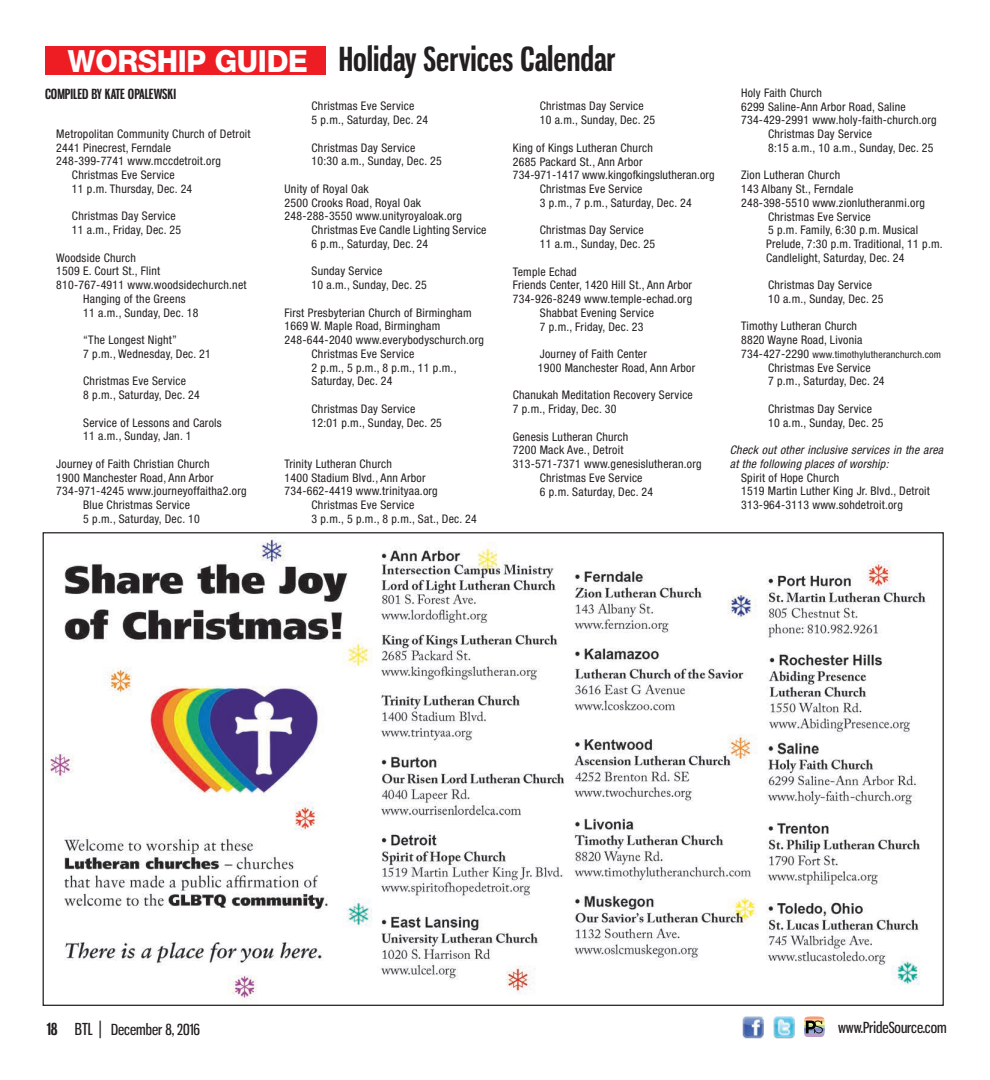
<style>
.page{position:relative;width:990px;height:1080px;background:#fff}
.page>*{position:absolute;margin:0;border:0;box-sizing:border-box;transform-origin:0 0}
.Headline_2_-_Small{font:700 32.5px "Gnuolane Rg";color:#231f20}
.Breif_Box_Title{font:800 30.62px "Helvetica Neue";letter-spacing:-.01em;color:#fff;scale:.94 1}
.t1{font:15px "Gnuolane Rg";color:#231f20}
.ByLine_New{font:700 13.75px "Gnuolane Rg";color:#231f20}
.Brief_Body_Copy{font:condensed 11.88px/13.8px "Helvetica Neue LT Std";letter-spacing:.02em;color:#231f20}
.Brief_Body_Copy-2{font:italic condensed 11.88px/13.8px "Helvetica Neue LT Std";letter-spacing:.02em;color:#231f20}
.Brief_Body_Copy-3{font:condensed 10px "Helvetica Neue LT Std";letter-spacing:.02em;color:#231f20}
.s1{font-size:11.88px}
.s2{font-weight:700;font-size:16.25px}
.s3{font-size:16.25px}
.s4{font-size:17.5px}
</style>
<div class="page">
<img style="left:773px;top:1016px;width:22px;height:22px">
<img style="left:742px;top:1016px;width:22px;height:22px">
<hr style="left:804px;top:1016px;width:21px;height:3px;background:#f69a7a">
<hr style="left:804px;top:1019px;width:21px;height:3px;background:#fdc88a">
<hr style="left:804px;top:1022px;width:21px;height:3px;background:#f6f3a2">
<hr style="left:804px;top:1025px;width:21px;height:3px;background:#b7d99b">
<hr style="left:804px;top:1028px;width:21px;height:3px;background:#868fc4">
<hr style="left:804px;top:1031px;width:21px;height:3px;background:#8fafd8">
<hr style="left:804px;top:1034px;width:21px;height:3px;background:#bb9cc9">
<svg style="left:806px;top:1021px;width:17px;height:12px"></svg>
<img style="left:48px;top:535px;width:878px;height:465px">
<div style="left:45px;top:46px;width:281px;height:29px;background:#ee1d23"></div>
<p class="Breif_Box_Title" style="left:68px;top:43px;width:257px">WORSHIP GUIDE</p>
<p class="Headline_2_-_Small" style="left:339px;top:39px;width:278px">Holiday Services Calendar</p>
<p class="ByLine_New" style="left:45px;top:86px;width:133px">COMPILED BY KATE OPALEWSKI</p>
<p class="Brief_Body_Copy" style="left:56px;top:127px;width:196px">Metropolitan Community Church of Detroit</p>
<p class="Brief_Body_Copy" style="left:56px;top:141px;width:116px">2441 Pinecrest, Ferndale</p>
<p class="Brief_Body_Copy" style="left:56px;top:154px;width:166px">248-399-7741 www.mccdetroit.org</p>
<p class="Brief_Body_Copy" style="left:72px;top:168px;width:104px">Christmas Eve Service</p>
<p class="Brief_Body_Copy" style="left:72px;top:182px;width:122px">11 p.m. Thursday, Dec. 24</p>
<p class="Brief_Body_Copy" style="left:72px;top:209px;width:105px">Christmas Day Service</p>
<p class="Brief_Body_Copy" style="left:72px;top:223px;width:111px">11 a.m., Friday, Dec. 25</p>
<p class="Brief_Body_Copy" style="left:56px;top:251px;width:81px">Woodside Church</p>
<p class="Brief_Body_Copy" style="left:56px;top:264px;width:106px">1509 E. Court St., Flint</p>
<p class="Brief_Body_Copy" style="left:56px;top:278px;width:192px">810-767-4911 www.woodsidechurch.net</p>
<p class="Brief_Body_Copy" style="left:83px;top:292px;width:104px">Hanging of the Greens</p>
<p class="Brief_Body_Copy" style="left:83px;top:306px;width:117px">11 a.m., Sunday, Dec. 18</p>
<p class="Brief_Body_Copy" style="left:83px;top:333px;width:95px">“The Longest Night”</p>
<p class="Brief_Body_Copy" style="left:83px;top:347px;width:129px">7 p.m., Wednesday, Dec. 21</p>
<p class="Brief_Body_Copy" style="left:83px;top:374px;width:104px">Christmas Eve Service</p>
<p class="Brief_Body_Copy" style="left:83px;top:388px;width:118px">8 p.m., Saturday, Dec. 24</p>
<p class="Brief_Body_Copy" style="left:83px;top:416px;width:140px">Service of Lessons and Carols</p>
<p class="Brief_Body_Copy" style="left:83px;top:429px;width:110px">11 a.m., Sunday, Jan. 1</p>
<p class="Brief_Body_Copy" style="left:56px;top:457px;width:155px">Journey of Faith Christian Church</p>
<p class="Brief_Body_Copy" style="left:56px;top:471px;width:159px">1900 Manchester Road, Ann Arbor</p>
<p class="Brief_Body_Copy" style="left:56px;top:484px;width:192px">734-971-4245 www.journeyoffaitha2.org</p>
<p class="Brief_Body_Copy" style="left:83px;top:498px;width:108px">Blue Christmas Service</p>
<p class="Brief_Body_Copy" style="left:83px;top:512px;width:118px">5 p.m., Saturday, Dec. 10</p>
<p class="Brief_Body_Copy" style="left:312px;top:99px;width:104px">Christmas Eve Service</p>
<p class="Brief_Body_Copy" style="left:312px;top:113px;width:118px">5 p.m., Saturday, Dec. 24</p>
<p class="Brief_Body_Copy" style="left:312px;top:141px;width:105px">Christmas Day Service</p>
<p class="Brief_Body_Copy" style="left:312px;top:154px;width:132px">10:30 a.m., Sunday, Dec. 25</p>
<p class="Brief_Body_Copy" style="left:285px;top:182px;width:86px">Unity of Royal Oak</p>
<p class="Brief_Body_Copy" style="left:285px;top:196px;width:138px">2500 Crooks Road, Royal Oak</p>
<p class="Brief_Body_Copy" style="left:285px;top:209px;width:179px">248-288-3550 www.unityroyaloak.org</p>
<p class="Brief_Body_Copy" style="left:312px;top:223px;width:177px">Christmas Eve Candle Lighting Service</p>
<p class="Brief_Body_Copy" style="left:312px;top:237px;width:118px">6 p.m., Saturday, Dec. 24</p>
<p class="Brief_Body_Copy" style="left:312px;top:264px;width:72px">Sunday Service</p>
<p class="Brief_Body_Copy" style="left:312px;top:278px;width:117px">10 a.m., Sunday, Dec. 25</p>
<p class="Brief_Body_Copy" style="left:285px;top:306px;width:189px">First Presbyterian Church of Birmingham</p>
<p class="Brief_Body_Copy" style="left:285px;top:319px;width:157px">1669 W. Maple Road, Birmingham</p>
<p class="Brief_Body_Copy" style="left:285px;top:333px;width:201px">248-644-2040 www.everybodyschurch.org</p>
<p class="Brief_Body_Copy" style="left:312px;top:347px;width:104px">Christmas Eve Service</p>
<p class="Brief_Body_Copy" style="left:312px;top:361px;width:146px">2 p.m., 5 p.m., 8 p.m., 11 p.m.,</p>
<p class="Brief_Body_Copy" style="left:312px;top:374px;width:83px">Saturday, Dec. 24</p>
<p class="Brief_Body_Copy" style="left:312px;top:402px;width:105px">Christmas Day Service</p>
<p class="Brief_Body_Copy" style="left:312px;top:416px;width:132px">12:01 p.m., Sunday, Dec. 25</p>
<p class="Brief_Body_Copy" style="left:285px;top:457px;width:109px">Trinity Lutheran Church</p>
<p class="Brief_Body_Copy" style="left:285px;top:471px;width:143px">1400 Stadium Blvd., Ann Arbor</p>
<p class="Brief_Body_Copy" style="left:285px;top:484px;width:155px">734-662-4419 www.trinityaa.org</p>
<p class="Brief_Body_Copy" style="left:312px;top:498px;width:104px">Christmas Eve Service</p>
<p class="Brief_Body_Copy" style="left:312px;top:512px;width:167px">3 p.m., 5 p.m., 8 p.m., Sat., Dec. 24</p>
<p class="Brief_Body_Copy" style="left:540px;top:99px;width:105px">Christmas Day Service</p>
<p class="Brief_Body_Copy" style="left:540px;top:113px;width:117px">10 a.m., Sunday, Dec. 25</p>
<p class="Brief_Body_Copy" style="left:513px;top:141px;width:142px">King of Kings Lutheran Church</p>
<p class="Brief_Body_Copy" style="left:513px;top:154px;width:131px">2685 Packard St., Ann Arbor</p>
<p class="Brief_Body_Copy" style="left:513px;top:168px;width:203px">734-971-1417 www.kingofkingslutheran.org</p>
<p class="Brief_Body_Copy" style="left:540px;top:182px;width:104px">Christmas Eve Service</p>
<p class="Brief_Body_Copy" style="left:540px;top:196px;width:153px">3 p.m., 7 p.m., Saturday, Dec. 24</p>
<p class="Brief_Body_Copy" style="left:540px;top:223px;width:105px">Christmas Day Service</p>
<p class="Brief_Body_Copy" style="left:540px;top:237px;width:117px">11 a.m., Sunday, Dec. 25</p>
<p class="Brief_Body_Copy" style="left:513px;top:264px;width:65px">Temple Echad</p>
<p class="Brief_Body_Copy" style="left:513px;top:278px;width:181px">Friends Center, 1420 Hill St., Ann Arbor</p>
<p class="Brief_Body_Copy" style="left:513px;top:292px;width:181px">734-926-8249 www.temple-echad.org</p>
<p class="Brief_Body_Copy" style="left:540px;top:306px;width:116px">Shabbat Evening Service</p>
<p class="Brief_Body_Copy" style="left:540px;top:319px;width:105px">7 p.m., Friday, Dec. 23</p>
<p class="Brief_Body_Copy" style="left:538px;top:347px;width:159px">Journey of Faith Center<br>1900 Manchester Road, Ann Arbor</p>
<p class="Brief_Body_Copy" style="left:513px;top:388px;width:182px">Chanukah Meditation Recovery Service</p>
<p class="Brief_Body_Copy" style="left:513px;top:402px;width:105px">7 p.m., Friday, Dec. 30</p>
<p class="Brief_Body_Copy" style="left:513px;top:429px;width:117px">Genesis Lutheran Church</p>
<p class="Brief_Body_Copy" style="left:513px;top:443px;width:112px">7200 Mack Ave., Detroit</p>
<p class="Brief_Body_Copy" style="left:513px;top:457px;width:190px">313-571-7371 www.genesislutheran.org</p>
<p class="Brief_Body_Copy" style="left:540px;top:471px;width:104px">Christmas Eve Service</p>
<p class="Brief_Body_Copy" style="left:540px;top:484px;width:115px">6 p.m. Saturday, Dec. 24</p>
<p class="Brief_Body_Copy" style="left:741px;top:86px;width:82px">Holy Faith Church</p>
<p class="Brief_Body_Copy" style="left:741px;top:99px;width:166px">6299 Saline-Ann Arbor Road, Saline</p>
<p class="Brief_Body_Copy" style="left:741px;top:113px;width:197px">734-429-2991 www.holy-faith-church.org</p>
<p class="Brief_Body_Copy" style="left:768px;top:127px;width:105px">Christmas Day Service</p>
<p class="Brief_Body_Copy" style="left:768px;top:141px;width:167px">8:15 a.m., 10 a.m., Sunday, Dec. 25</p>
<p class="Brief_Body_Copy" style="left:741px;top:168px;width:101px">Zion Lutheran Church</p>
<p class="Brief_Body_Copy" style="left:741px;top:182px;width:114px">143 Albany St., Ferndale</p>
<p class="Brief_Body_Copy" style="left:741px;top:196px;width:185px">248-398-5510 www.zionlutheranmi.org</p>
<p class="Brief_Body_Copy" style="left:768px;top:209px;width:104px">Christmas Eve Service</p>
<p class="Brief_Body_Copy" style="left:766px;top:223px;width:178px">5 p.m. Family, 6:30 p.m. Musical<br>Prelude, 7:30 p.m. Traditional, 11 p.m.<br>Candlelight, Saturday, Dec. 24</p>
<p class="Brief_Body_Copy" style="left:768px;top:278px;width:105px">Christmas Day Service</p>
<p class="Brief_Body_Copy" style="left:768px;top:292px;width:117px">10 a.m., Sunday, Dec. 25</p>
<p class="Brief_Body_Copy" style="left:741px;top:319px;width:118px">Timothy Lutheran Church</p>
<p class="Brief_Body_Copy" style="left:741px;top:333px;width:123px">8820 Wayne Road, Livonia</p>
<p class="Brief_Body_Copy-3" style="left:741px;top:349px;width:201px"><span class="s1">734-427-2290</span> www.timothylutheranchurch.com</p>
<p class="Brief_Body_Copy" style="left:768px;top:361px;width:104px">Christmas Eve Service</p>
<p class="Brief_Body_Copy" style="left:768px;top:374px;width:118px">7 p.m., Saturday, Dec. 24</p>
<p class="Brief_Body_Copy" style="left:768px;top:402px;width:105px">Christmas Day Service</p>
<p class="Brief_Body_Copy" style="left:768px;top:416px;width:117px">10 a.m., Sunday, Dec. 25</p>
<p class="Brief_Body_Copy-2" style="left:730px;top:443px;width:215px">Check out other inclusive services in the area at the following places of worship:</p>
<p class="Brief_Body_Copy" style="left:741px;top:471px;width:100px">Spirit of Hope Church</p>
<p class="Brief_Body_Copy" style="left:741px;top:484px;width:190px">1519 Martin Luther King Jr. Blvd., Detroit</p>
<p class="Brief_Body_Copy" style="left:741px;top:498px;width:163px">313-964-3113 www.sohdetroit.org</p>
<p class="t1" style="left:47px;top:1021px;width:155px"><span class="s2">18</span> <span class="s3">BTL</span> <span class="s4">|</span> December 8, 2016</p>
<p class="t1" style="left:838px;top:1019px;width:110px">www.PrideSource.com</p>
</div>
